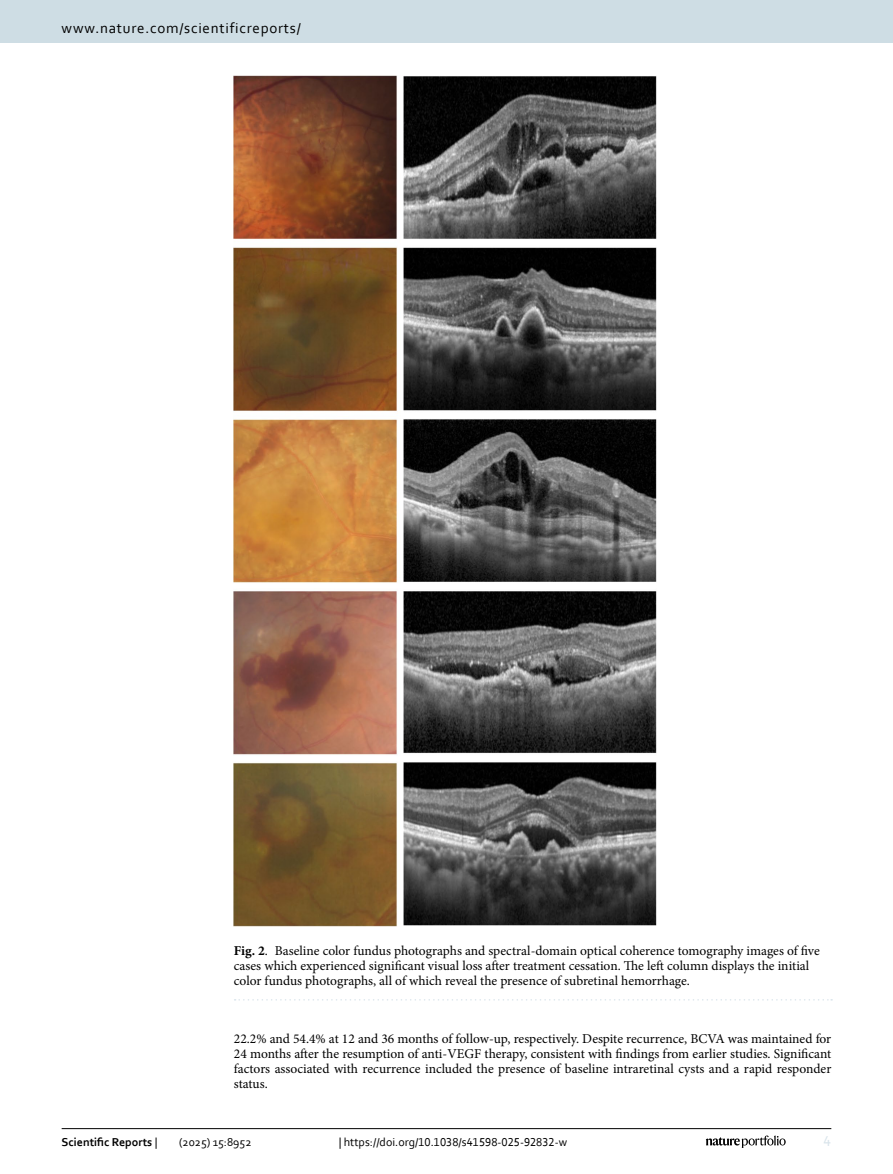
<style>
.page{position:relative;width:893px;height:1174px;background:#fff}
.page>*{position:absolute;margin:0;border:0;box-sizing:border-box;transform-origin:0 0}
.t1{font:15px "Corbel";letter-spacing:.05em;color:#000}
.t2{font:15px "Corbel";color:#d9e4eb}
.Body_Text{font:13.5px/15px "Minion Pro";color:#000;text-align:justify}
.Figure_Caption{font:13.5px/15px "Minion Pro";color:#000}
.t3{font:12px "Corbel";color:#000}
.t4{font:700 12px "Corbel";color:#000}
.s1{font-weight:700}
.s2{font-weight:400}
</style>
<div class="page">
<img style="left:234px;top:76px;width:422px;height:850px">
<svg style="left:235px;top:999px;width:597px;height:1px"></svg>
<hr style="left:62px;top:1128px;width:769px;height:1px;background:#000">
<svg style="left:706px;top:1135px;width:80px;height:12px"></svg>
<div style="left:0;top:0;width:893px;height:43px;background:#cedde4"></div>
<p class="t1" style="left:62px;top:18px;width:241px">www.nature.com/scientificreports/</p>
<p class="Figure_Caption" style="left:234px;top:942px;width:587px"><span class="s1">Fig. 2</span>. Baseline color fundus photographs and spectral-domain optical coherence tomography images of five cases which experienced significant visual loss after treatment cessation. The left column displays the initial color fundus photographs, all of which reveal the presence of subretinal hemorrhage.</p>
<p class="Body_Text" style="left:234px;top:1030px;width:599px">22.2% and 54.4% at 12 and 36 months of follow-up, respectively. Despite recurrence, BCVA was maintained for 24 months after the resumption of anti-VEGF therapy, consistent with findings from earlier studies. Significant factors associated with recurrence included the presence of baseline intraretinal cysts and a rapid responder status.</p>
<p class="t4" style="left:62px;top:1134px;width:97px">Scientific Reports <span class="s2">|</span></p>
<p class="t3" style="left:179px;top:1134px;width:74px">(2025) 15:8952</p>
<p class="t3" style="left:339px;top:1134px;width:230px">| https://doi.org/10.1038/s41598-025-92832-w</p>
<p class="t2" style="left:824px;top:1132px;width:9px">4</p>
</div>
